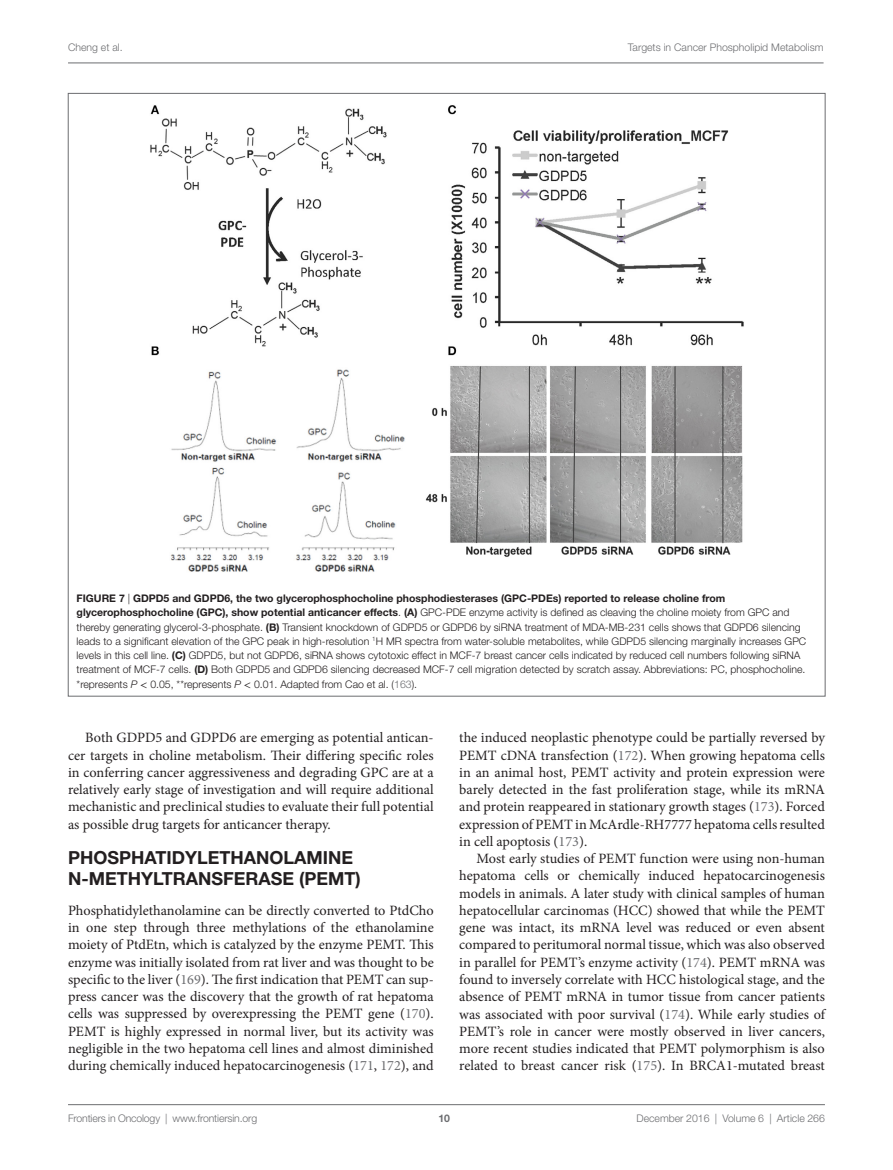
<style>
.page{position:relative;width:893px;height:1170px;background:#fff}
.page>*{position:absolute;margin:0;border:0;box-sizing:border-box;transform-origin:0 0}
.t1{font:700 18px/21px "Helvetica Neue LT Std";color:#231f20}
.t2{font:14.25px/17.2px "Minion Pro";color:#231f20;text-align:justify}
.t3{font:300 10.5px/14.2px "Helvetica Neue LT Std";color:#231f20}
.t4{font:300 10.5px "Helvetica Neue LT Std";color:#6c6d70}
.t5{font:700 10.5px "Helvetica Neue LT Std";color:#6c6d70}
.s1{font-weight:700}
.s2{font-style:italic}
.s3{font-family:"STIX General";font-weight:400}
.s4{color:#6c6d70}
</style>
<div class="page">
<img style="left:150px;top:105px;width:594px;height:467px">
<hr style="left:68px;top:63px;width:756px;height:1px;background:#6c6d70">
<hr style="left:68px;top:1104px;width:757px;height:1px;background:#6c6d70">
<p class="t4" style="left:68px;top:41px;width:56px">Cheng et al.</p>
<p class="t4" style="left:628px;top:41px;width:197px">Targets in Cancer Phospholipid Metabolism</p>
<p class="t3" style="left:77px;top:591px;width:731px"><span class="s1">Figure 7</span> | <span class="s1">GDPD5 and GDPD6, the two glycerophosphocholine phosphodiesterases (GPC-PDEs) reported to release choline from glycerophosphocholine (GPC), show potential anticancer effects</span>. <span class="s1">(A)</span> GPC-PDE enzyme activity is defined as cleaving the choline moiety from GPC and thereby generating glycerol-3-phosphate. <span class="s1">(B)</span> Transient knockdown of GDPD5 or GDPD6 by siRNA treatment of MDA-MB-231 cells shows that GDPD6 silencing leads to a significant elevation of the GPC peak in high-resolution <sup>1</sup>H MR spectra from water-soluble metabolites, while GDPD5 silencing marginally increases GPC levels in this cell line. <span class="s1">(C)</span> GDPD5, but not GDPD6, siRNA shows cytotoxic effect in MCF-7 breast cancer cells indicated by reduced cell numbers following siRNA treatment of MCF-7 cells. <span class="s1">(D)</span> Both GDPD5 and GDPD6 silencing decreased MCF-7 cell migration detected by scratch assay. Abbreviations: PC, phosphocholine. *represents <span class="s2">P</span> <span class="s3">&lt;</span> 0.05, **represents <span class="s2">P</span> <span class="s3">&lt;</span> 0.01. Adapted from Cao et al. (<span class="s4">163</span>).</p>
<p class="t2" style="left:68px;top:729px;width:367px;text-indent:17px">Both GDPD5 and GDPD6 are emerging as potential antican&shy;cer targets in choline metabolism. Their differing specific roles in conferring cancer aggressiveness and degrading GPC are at a relatively early stage of investigation and will require additional mechanistic and preclinical studies to evaluate their full potential as possible drug targets for anticancer therapy.</p>
<p class="t1" style="left:68px;top:846px;width:294px">PHOSPHATIDYLETHANOLAMINE<br>N-METHYLTRANSFERASE (PEMT)</p>
<p class="t2" style="left:68px;top:901px;width:367px">Phosphatidylethanolamine can be directly converted to PtdCho in one step through three methylations of the ethanolamine moiety of PtdEtn, which is catalyzed by the enzyme PEMT. This enzyme was initially isolated from rat liver and was thought to be specific to the liver (<span class="s4">169</span>). The first indication that PEMT can sup&shy;press cancer was the discovery that the growth of rat hepatoma cells was suppressed by overexpressing the PEMT gene (<span class="s4">170</span>).<br>PEMT is highly expressed in normal liver, but its activity was negligible in the two hepatoma cell lines and almost diminished during chemically induced hepatocarcinogenesis (<span class="s4">171</span>, <span class="s4">172</span>), and</p>
<p class="t2" style="left:459px;top:729px;width:367px">the induced neoplastic phenotype could be partially reversed by PEMT cDNA transfection (<span class="s4">172</span>). When growing hepatoma cells in an animal host, PEMT activity and protein expression were barely detected in the fast proliferation stage, while its mRNA and protein reappeared in stationary growth stages (<span class="s4">173</span>). Forced expression of PEMT in McArdle-RH7777 hepatoma cells resulted in cell apoptosis (<span class="s4">173</span>).</p>
<p class="t2" style="left:459px;top:850px;width:367px;text-indent:17px">Most early studies of PEMT function were using non-human hepatoma cells or chemically induced hepatocarcinogenesis models in animals. A later study with clinical samples of human hepatocellular carcinomas (HCC) showed that while the PEMT gene was intact, its mRNA level was reduced or even absent compared to peritumoral normal tissue, which was also observed in parallel for PEMT’s enzyme activity (<span class="s4">174</span>). PEMT mRNA was found to inversely correlate with HCC histological stage, and the absence of PEMT mRNA in tumor tissue from cancer patients was associated with poor survival (<span class="s4">174</span>). While early studies of PEMT’s role in cancer were mostly observed in liver cancers, more recent studies indicated that PEMT polymorphism is also related to breast cancer risk (<span class="s4">175</span>). In BRCA1-mutated breast</p>
<p class="t4" style="left:68px;top:1111px;width:191px">Frontiers in Oncology | www.frontiersin.org</p>
<p class="t4" style="left:636px;top:1111px;width:190px">December 2016 | Volume 6 | Article 266</p>
<p class="t5" style="left:439px;top:1111px;width:13px">10</p>
</div>
